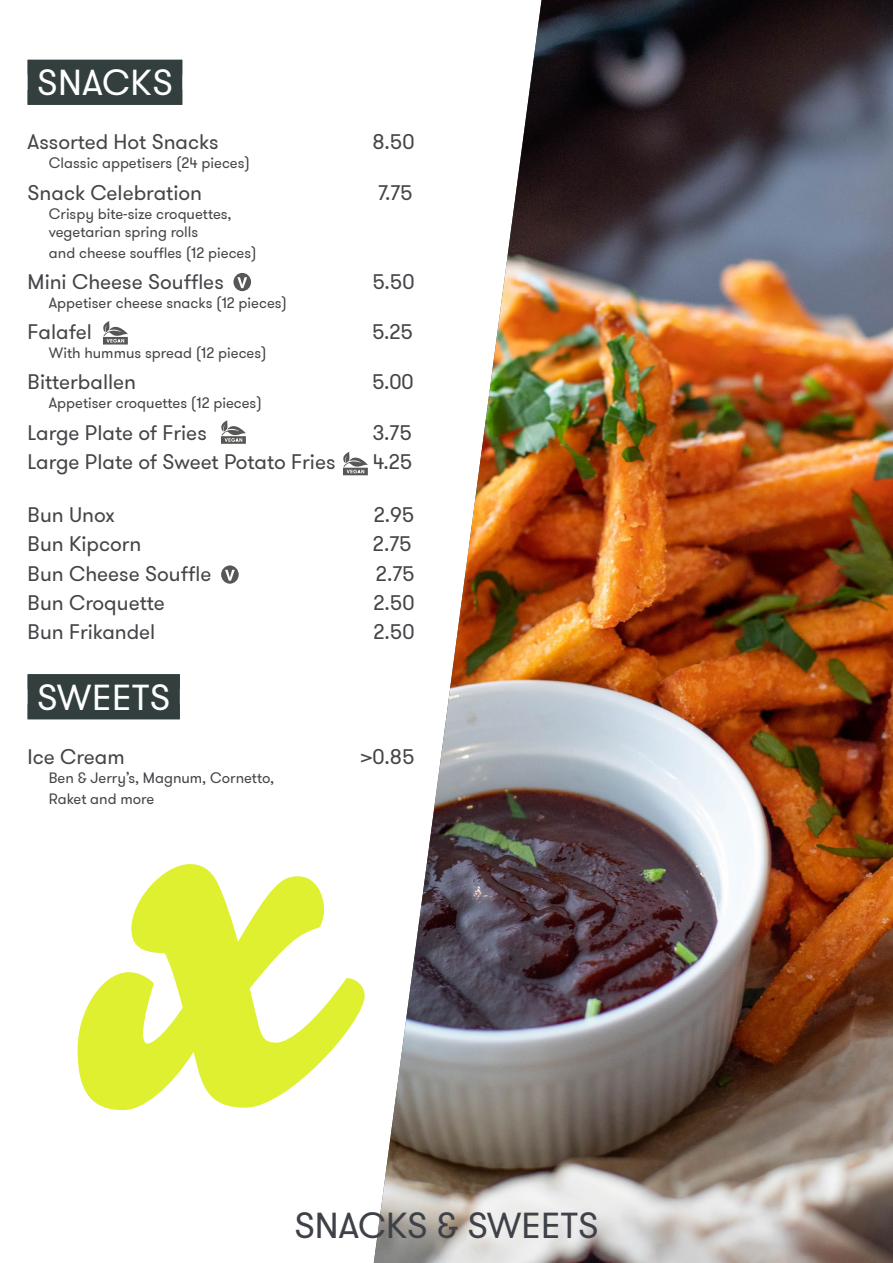
<style>
.page{position:relative;width:893px;height:1263px;background:#fff}
.page>*{position:absolute;margin:0;border:0;box-sizing:border-box;transform-origin:0 0}
.t1{font:36px "GT Walsheim";color:#3e4248}
.t2{font:36px "GT Walsheim";letter-spacing:.015em;color:#fff}
.t3{font:21px "GT Walsheim";color:#444549}
.t4{font:15px/18px "GT Walsheim";color:#444549}
</style>
<div class="page">
<img style="left:374px;top:0;width:519px;height:1263px">
<svg style="left:78px;top:864px;width:287px;height:246px;fill:#def02f"></svg>
<div style="left:28px;top:60px;width:154px;height:45px;background:#323f3e"></div>
<div style="left:28px;top:674px;width:152px;height:45px;background:#323f3e"></div>
<svg style="left:233px;top:273px;width:18px;height:18px"></svg>
<svg style="left:221px;top:565px;width:18px;height:19px"></svg>
<svg style="left:103px;top:321px;width:25px;height:24px"></svg>
<svg style="left:221px;top:420px;width:25px;height:24px"></svg>
<svg style="left:343px;top:452px;width:25px;height:23px"></svg>
<h1 class="t2" style="left:37px;top:60px;width:137px">SNACKS</h1>
<p class="t3" style="left:28px;top:129px;width:193px">Assorted Hot Snacks</p>
<p class="t3" style="left:373px;top:129px;width:44px">8.50</p>
<p class="t4" style="left:49px;top:154px;width:203px">Classic appetisers (24 pieces)</p>
<p class="t3" style="left:28px;top:179px;width:176px">Snack Celebration</p>
<p class="t3" style="left:378px;top:179px;width:36px">7.75</p>
<p class="t4" style="left:49px;top:205px;width:184px">Crispy bite-size croquettes, vegetarian spring rolls</p>
<p class="t4" style="left:49px;top:244px;width:209px">and cheese souffles (12 pieces)</p>
<p class="t3" style="left:28px;top:268px;width:198px">Mini Cheese Souffles</p>
<p class="t3" style="left:372px;top:268px;width:44px">5.50</p>
<p class="t4" style="left:49px;top:294px;width:240px">Appetiser cheese snacks (12 pieces)</p>
<p class="t3" style="left:28px;top:319px;width:66px">Falafel</p>
<p class="t3" style="left:372px;top:319px;width:42px">5.25</p>
<p class="t4" style="left:49px;top:344px;width:219px">With hummus spread (12 pieces)</p>
<p class="t3" style="left:28px;top:369px;width:110px">Bitterballen</p>
<p class="t3" style="left:372px;top:369px;width:43px">5.00</p>
<p class="t4" style="left:49px;top:395px;width:215px">Appetiser croquettes (12 pieces)</p>
<p class="t3" style="left:28px;top:419px;width:181px">Large Plate of Fries</p>
<p class="t3" style="left:373px;top:419px;width:41px">3.75</p>
<p class="t3" style="left:28px;top:448px;width:309px">Large Plate of Sweet Potato Fries</p>
<p class="t3" style="left:373px;top:448px;width:41px">4.25</p>
<p class="t3" style="left:28px;top:502px;width:89px">Bun Unox</p>
<p class="t3" style="left:374px;top:502px;width:42px">2.95</p>
<p class="t3" style="left:28px;top:531px;width:115px">Bun Kipcorn</p>
<p class="t3" style="left:373px;top:531px;width:40px">2.75</p>
<p class="t3" style="left:28px;top:560px;width:185px">Bun Cheese Souffle</p>
<p class="t3" style="left:376px;top:560px;width:40px">2.75</p>
<p class="t3" style="left:28px;top:589px;width:139px">Bun Croquette</p>
<p class="t3" style="left:373px;top:589px;width:43px">2.50</p>
<p class="t3" style="left:28px;top:619px;width:129px">Bun Frikandel</p>
<p class="t3" style="left:373px;top:619px;width:43px">2.50</p>
<h1 class="t2" style="left:37px;top:674px;width:135px">SWEETS</h1>
<p class="t3" style="left:28px;top:743px;width:99px">Ice Cream</p>
<p class="t3" style="left:361px;top:743px;width:56px">&gt;0.85</p>
<p class="t4" style="left:49px;top:767px;width:227px;line-height:21px">Ben &amp; Jerry’s, Magnum, Cornetto,<br>Raket and more</p>
<h1 class="t1" style="left:294px;top:1203px;width:306px">SNACKS &amp; SWEETS</h1>
</div>
